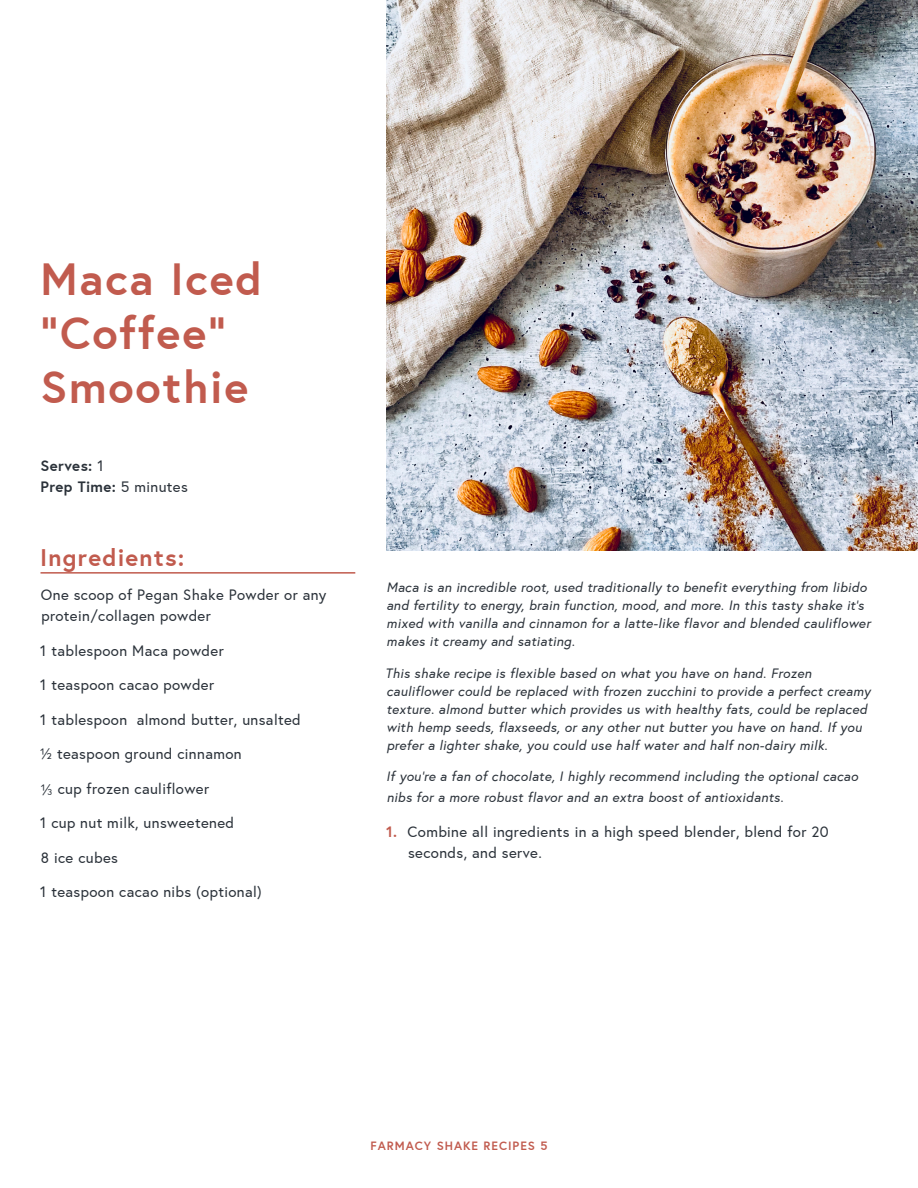
<style>
.page{position:relative;width:918px;height:1188px;background:#fff}
.page>*{position:absolute;margin:0;border:0;box-sizing:border-box;transform-origin:0 0}
.t1{font:700 45px/54px "Europa";letter-spacing:.04em;color:#c15b4e}
.t2{font:700 24px "Europa";letter-spacing:.05em;color:#c15b4e}
.t3{font:15px/21px "Europa";letter-spacing:.025em;color:#2a3139}
.t4{font:700 15px/21px "Europa";letter-spacing:.025em;color:#2a3139}
.t5{font:italic 13.5px/18px "Europa";letter-spacing:.025em;color:#2a3139}
.t6{font:700 12px "Europa";letter-spacing:.08em;color:#c15b4e}
.t7{font:8.7px "Europa";color:#2a3139}
.s1{font-weight:400}
.s2{font-weight:700;color:#c15b4e}
</style>
<div class="page">
<img style="left:387px;top:0;width:531px;height:551px">
<hr style="left:40px;top:572px;width:315px;height:2px;background:#c15b4e">
<p class="t1" style="left:40px;top:252px;width:223px">Maca Iced “Coffee”<br>Smoothie</p>
<p class="t4" style="left:40px;top:455px;width:149px">Serves: <span class="s1">1<br></span>Prep Time: <span class="s1">5 minutes</span></p>
<p class="t2" style="left:40px;top:542px;width:146px">Ingredients:</p>
<p class="t3" style="left:41px;top:584px;width:287px">One scoop of Pegan Shake Powder or any protein/collagen powder</p>
<p class="t3" style="left:40px;top:640px;width:185px">1 tablespoon Maca powder</p>
<p class="t3" style="left:40px;top:674px;width:175px">1 teaspoon cacao powder</p>
<p class="t3" style="left:40px;top:709px;width:262px">1 tablespoon almond butter, unsalted</p>
<p class="t3" style="left:40px;top:743px;width:204px">½ teaspoon ground cinnamon</p>
<p class="t3" style="left:40px;top:778px;width:170px">½ cup frozen cauliflower</p>
<p class="t3" style="left:40px;top:812px;width:195px">1 cup nut milk, unsweetened</p>
<p class="t3" style="left:41px;top:847px;width:79px">8 ice cubes</p>
<p class="t3" style="left:40px;top:881px;width:223px">1 teaspoon cacao nibs (optional)</p>
<p class="t7" style="left:47px;top:787px;width:6px">3</p>
<p class="t5" style="left:386px;top:579px;width:486px">Maca is an incredible root, used traditionally to benefit everything from libido and fertility to energy, brain function, mood, and more. In this tasty shake it’s mixed with vanilla and cinnamon for a latte-like flavor and blended cauliflower makes it creamy and satiating.</p>
<p class="t5" style="left:385px;top:664px;width:487px">This shake recipe is flexible based on what you have on hand. Frozen cauliflower could be replaced with frozen zucchini to provide a perfect creamy texture. almond butter which provides us with healthy fats, could be replaced with hemp seeds, flaxseeds, or any other nut butter you have on hand. If you prefer a lighter shake, you could use half water and half non-dairy milk.</p>
<p class="t5" style="left:386px;top:766px;width:473px;line-height:21px">If you’re a fan of chocolate, I highly recommend including the optional cacao nibs for a more robust flavor and an extra boost of antioxidants.</p>
<p class="t3" style="left:408px;top:821px;width:422px;text-indent:-22px"><span class="s2">1.</span> Combine all ingredients in a high speed blender, blend for 20 seconds, and serve.</p>
<p class="t6" style="left:371px;top:1139px;width:178px">FARMACY SHAKE RECIPES 5</p>
</div>
